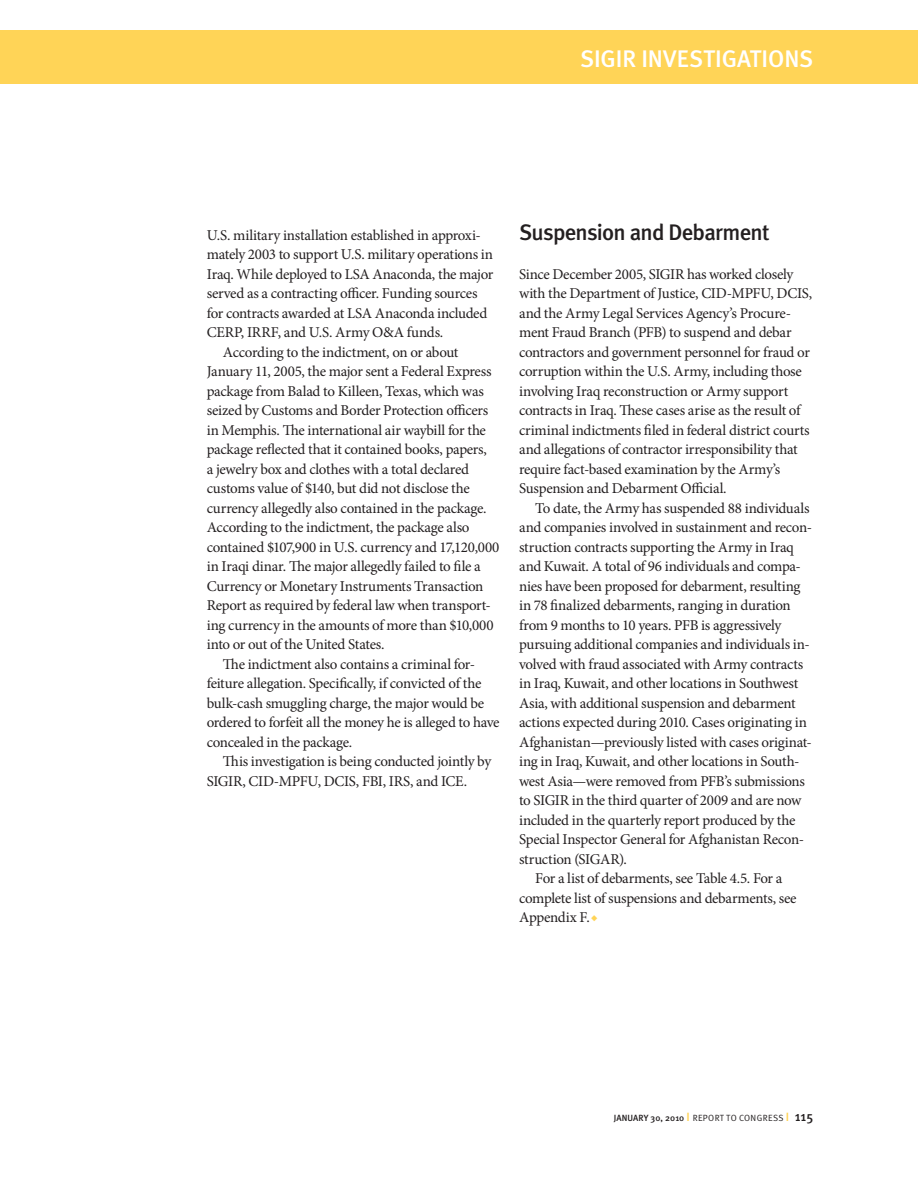
<style>
.page{position:relative;width:918px;height:1188px;background:#fff}
.page>*{position:absolute;margin:0;border:0;box-sizing:border-box;transform-origin:0 0}
.t1{font:500 24px "Meta";letter-spacing:-.005em;color:#fff}
.t2{font:500 22.5px "Meta";letter-spacing:-.035em;color:#231f20}
.t3{font:15px/19.5px "Minion Pro";letter-spacing:-.02em;color:#231f20}
.t4{font:9px "Meta Normal";letter-spacing:.04em;color:#231f20}
.s1{color:#ffd457}
.s2{font-family:"Meta";font-weight:500}
.s3{font-family:"Meta";font-weight:500;font-size:12px;color:#ffd457}
.s4{font-family:"Meta";font-weight:500;font-size:13.5px}
</style>
<div class="page">
<div style="left:0;top:30px;width:918px;height:54px;background:#ffd457"></div>
<h1 class="t1" style="left:580px;top:49px;width:235px">SIGIR INVESTIGATIONS</h1>
<p class="t3" style="left:207px;top:226px;width:276px">U.S. military installation established in approxi-</p>
<p class="t3" style="left:207px;top:246px;width:288px">mately 2003 to support U.S. military operations in</p>
<p class="t3" style="left:207px;top:265px;width:288px">Iraq. While deployed to LSA Anaconda, the major</p>
<p class="t3" style="left:207px;top:285px;width:272px">served as a contracting officer. Funding sources</p>
<p class="t3" style="left:207px;top:304px;width:282px">for contracts awarded at LSA Anaconda included</p>
<p class="t3" style="left:207px;top:324px;width:238px">CERP, IRRF, and U.S. Army O&amp;A funds.</p>
<p class="t3" style="left:223px;top:343px;width:237px">According to the indictment, on or about</p>
<p class="t3" style="left:207px;top:363px;width:286px">January 11, 2005, the major sent a Federal Express</p>
<p class="t3" style="left:207px;top:382px;width:279px">package from Balad to Killeen, Texas, which was</p>
<p class="t3" style="left:207px;top:402px;width:283px">seized by Customs and Border Protection officers</p>
<p class="t3" style="left:207px;top:421px;width:281px">in Memphis. The international air waybill for the</p>
<p class="t3" style="left:207px;top:441px;width:282px">package reflected that it contained books, papers,</p>
<p class="t3" style="left:207px;top:460px;width:264px">a jewelry box and clothes with a total declared</p>
<p class="t3" style="left:207px;top:480px;width:265px">customs value of $140, but did not disclose the</p>
<p class="t3" style="left:207px;top:499px;width:281px">currency allegedly also contained in the package.</p>
<p class="t3" style="left:207px;top:519px;width:264px">According to the indictment, the package also</p>
<p class="t3" style="left:207px;top:538px;width:294px">contained $107,900 in U.S. currency and 17,120,000</p>
<p class="t3" style="left:207px;top:558px;width:275px">in Iraqi dinar. The major allegedly failed to file a</p>
<p class="t3" style="left:207px;top:577px;width:278px">Currency or Monetary Instruments Transaction</p>
<p class="t3" style="left:207px;top:597px;width:286px">Report as required by federal law when transport-</p>
<p class="t3" style="left:207px;top:616px;width:288px">ing currency in the amounts of more than $10,000</p>
<p class="t3" style="left:207px;top:636px;width:179px">into or out of the United States.</p>
<p class="t3" style="left:223px;top:655px;width:254px">The indictment also contains a criminal for-</p>
<p class="t3" style="left:207px;top:675px;width:276px">feiture allegation. Specifically, if convicted of the</p>
<p class="t3" style="left:207px;top:694px;width:279px">bulk-cash smuggling charge, the major would be</p>
<p class="t3" style="left:207px;top:714px;width:294px">ordered to forfeit all the money he is alleged to have</p>
<p class="t3" style="left:207px;top:733px;width:147px">concealed in the package.</p>
<p class="t3" style="left:223px;top:753px;width:270px">This investigation is being conducted jointly by</p>
<p class="t3" style="left:207px;top:772px;width:262px">SIGIR, CID-MPFU, DCIS, FBI, IRS, and ICE.</p>
<h2 class="t2" style="left:519px;top:224px;width:252px">Suspension and Debarment</h2>
<p class="t3" style="left:519px;top:265px;width:295px">Since December 2005, SIGIR has worked closely with the Department of Justice, CID-MPFU, DCIS, and the Army Legal Services Agency’s Procure&shy;ment Fraud Branch (PFB) to suspend and debar contractors and government personnel for fraud or corruption within the U.S. Army, including those involving Iraq reconstruction or Army support contracts in Iraq. These cases arise as the result of criminal indictments filed in federal district courts and allegations of contractor irresponsibility that require fact-based examination by the Army’s Suspension and Debarment Official.</p>
<p class="t3" style="left:535px;top:499px;width:276px">To date, the Army has suspended 88 individuals</p>
<p class="t3" style="left:519px;top:519px;width:295px">and companies involved in sustainment and recon-</p>
<p class="t3" style="left:519px;top:538px;width:276px">struction contracts supporting the Army in Iraq</p>
<p class="t3" style="left:519px;top:558px;width:283px">and Kuwait. A total of 96 individuals and compa-</p>
<p class="t3" style="left:519px;top:577px;width:283px">nies have been proposed for debarment, resulting</p>
<p class="t3" style="left:519px;top:597px;width:273px">in 78 finalized debarments, ranging in duration</p>
<p class="t3" style="left:519px;top:616px;width:264px">from 9 months to 10 years. PFB is aggressively</p>
<p class="t3" style="left:519px;top:636px;width:292px">pursuing additional companies and individuals in-</p>
<p class="t3" style="left:519px;top:655px;width:286px">volved with fraud associated with Army contracts</p>
<p class="t3" style="left:519px;top:675px;width:281px">in Iraq, Kuwait, and other locations in Southwest</p>
<p class="t3" style="left:519px;top:694px;width:278px">Asia, with additional suspension and debarment</p>
<p class="t3" style="left:519px;top:714px;width:289px">actions expected during 2010. Cases originating in</p>
<p class="t3" style="left:519px;top:733px;width:294px">Afghanistan—previously listed with cases originat-</p>
<p class="t3" style="left:519px;top:753px;width:282px">ing in Iraq, Kuwait, and other locations in South-</p>
<p class="t3" style="left:519px;top:772px;width:287px">west Asia—were removed from PFB’s submissions</p>
<p class="t3" style="left:519px;top:792px;width:284px">to SIGIR in the third quarter of 2009 and are now</p>
<p class="t3" style="left:519px;top:811px;width:278px">included in the quarterly report produced by the</p>
<p class="t3" style="left:519px;top:831px;width:286px">Special Inspector General for Afghanistan Recon-</p>
<p class="t3" style="left:519px;top:850px;width:109px">struction (SIGAR).</p>
<p class="t3" style="left:535px;top:870px;width:249px">For a list of debarments, see Table 4.5. For a</p>
<p class="t3" style="left:519px;top:889px;width:279px">complete list of suspensions and debarments, see</p>
<p class="t3" style="left:519px;top:909px;width:80px">Appendix F. <span class="s1">◆</span></p>
<p class="t4" style="left:614px;top:1114px;width:201px"><span class="s2">JANUARY 30, 2010</span> <span class="s3">I</span> REPORT TO CONGRESS <span class="s3">I</span> <span class="s4">115</span></p>
</div>
